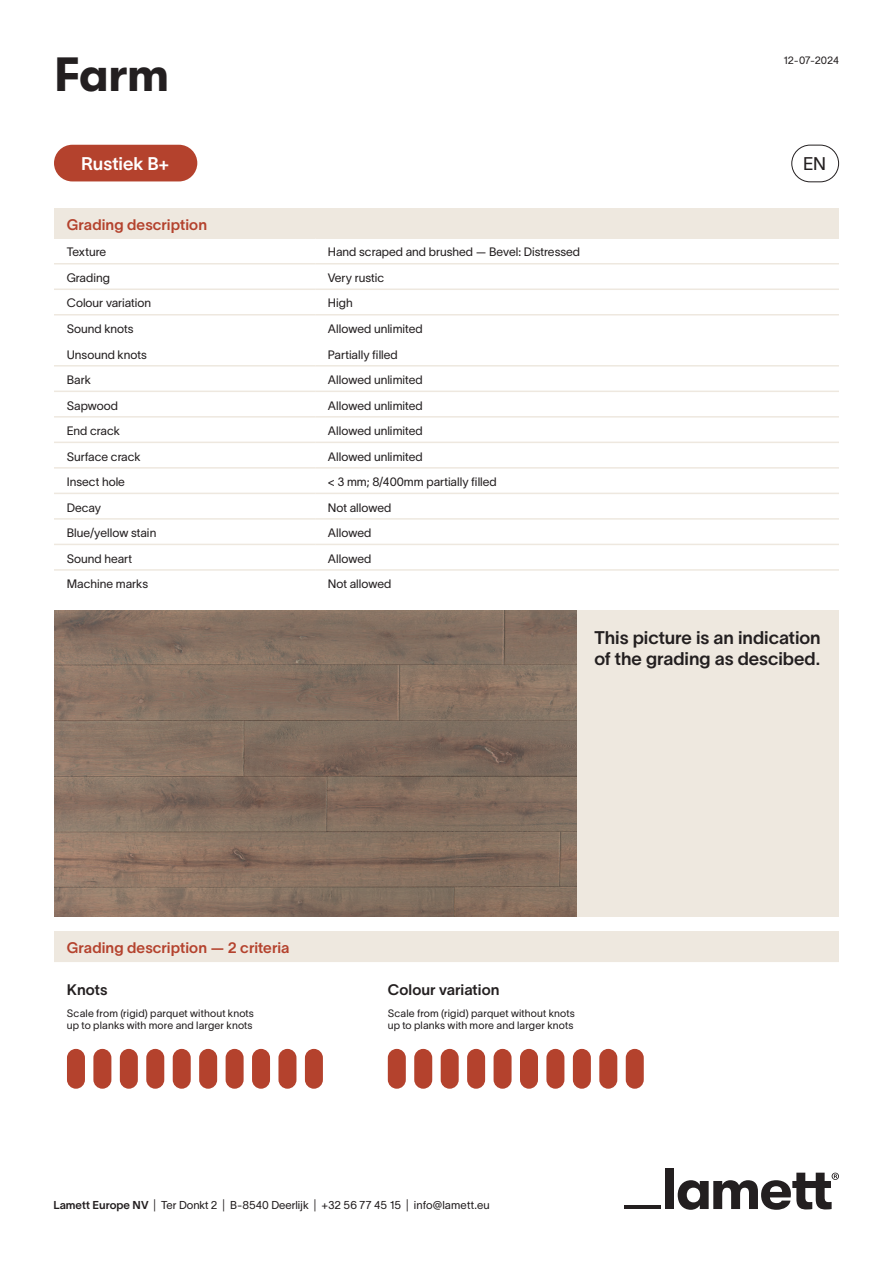
<style>
.page{position:relative;width:893px;height:1263px;background:#fff}
.page>*{position:absolute;margin:0;border:0;box-sizing:border-box;transform-origin:0 0}
.t1{font:700 48px "GT Walsheim";color:#231f20}
.t2{font:18px/21.6px "TWK Lausanne 600";letter-spacing:-.005em;color:#231f20}
.t3{font:18px "TWK Lausanne 600";letter-spacing:-.005em;color:#fff}
.t4{font:18px "TWK Lausanne 300";color:#231f20}
.t5{font:15px "TWK Lausanne 600";color:#b4422d}
.t6{font:15px "TWK Lausanne 600";color:#231f20}
.t7{font:12px "TWK Lausanne 300";color:#231f20}
.t8{font:11.25px "TWK Lausanne 300";color:#231f20}
.t9{font:10.5px/12.6px "TWK Lausanne 300";letter-spacing:.015em;color:#231f20}
.s1{font-family:"TWK Lausanne 600"}
</style>
<div class="page">
<div style="left:54px;top:145px;width:143px;height:36px;background:#b4422d;border-radius:18px"></div>
<div style="left:791px;top:145px;width:48px;height:37px;border:1px solid #231f20;border-radius:18px"></div>
<div style="left:54px;top:208px;width:785px;height:30px;background:#eee8df"></div>
<hr style="left:54px;top:237px;width:261px;height:2px;background:#eee8df">
<hr style="left:315px;top:237px;width:524px;height:2px;background:#eee8df">
<hr style="left:54px;top:263px;width:261px;height:1px;background:#eee8df">
<hr style="left:315px;top:263px;width:524px;height:1px;background:#eee8df">
<hr style="left:54px;top:288px;width:261px;height:2px;background:#eee8df">
<hr style="left:315px;top:288px;width:524px;height:2px;background:#eee8df">
<hr style="left:54px;top:314px;width:261px;height:1px;background:#eee8df">
<hr style="left:315px;top:314px;width:524px;height:1px;background:#eee8df">
<hr style="left:54px;top:365px;width:261px;height:2px;background:#eee8df">
<hr style="left:315px;top:365px;width:524px;height:2px;background:#eee8df">
<hr style="left:54px;top:391px;width:261px;height:1px;background:#eee8df">
<hr style="left:315px;top:391px;width:524px;height:1px;background:#eee8df">
<hr style="left:54px;top:416px;width:261px;height:2px;background:#eee8df">
<hr style="left:315px;top:416px;width:524px;height:2px;background:#eee8df">
<hr style="left:54px;top:442px;width:261px;height:1px;background:#eee8df">
<hr style="left:315px;top:442px;width:524px;height:1px;background:#eee8df">
<hr style="left:54px;top:467px;width:261px;height:2px;background:#eee8df">
<hr style="left:315px;top:467px;width:524px;height:2px;background:#eee8df">
<hr style="left:54px;top:493px;width:261px;height:1px;background:#eee8df">
<hr style="left:315px;top:493px;width:524px;height:1px;background:#eee8df">
<hr style="left:54px;top:518px;width:261px;height:2px;background:#eee8df">
<hr style="left:315px;top:518px;width:524px;height:2px;background:#eee8df">
<hr style="left:54px;top:544px;width:261px;height:1px;background:#eee8df">
<hr style="left:315px;top:544px;width:524px;height:1px;background:#eee8df">
<hr style="left:54px;top:569px;width:261px;height:2px;background:#eee8df">
<hr style="left:315px;top:569px;width:524px;height:2px;background:#eee8df">
<div style="left:665px;top:1168px;width:9px;height:41px;background:#231f20"></div>
<svg style="left:678px;top:1173px;width:161px;height:37px"></svg>
<hr style="left:624px;top:1205px;width:37px;height:4px;background:#231f20">
<img style="left:54px;top:610px;width:523px;height:306px">
<div style="left:577px;top:610px;width:262px;height:306px;background:#eee8df"></div>
<div style="left:54px;top:931px;width:785px;height:30px;background:#eee8df"></div>
<hr style="left:54px;top:960px;width:785px;height:2px;background:#eee8df">
<div style="left:67px;top:1049px;width:18px;height:40px;background:#b4422d;border-radius:9px"></div>
<div style="left:93px;top:1049px;width:18px;height:40px;background:#b4422d;border-radius:9px"></div>
<div style="left:120px;top:1049px;width:18px;height:40px;background:#b4422d;border-radius:9px"></div>
<div style="left:146px;top:1049px;width:18px;height:40px;background:#b4422d;border-radius:9px"></div>
<div style="left:173px;top:1049px;width:18px;height:40px;background:#b4422d;border-radius:9px"></div>
<div style="left:199px;top:1049px;width:18px;height:40px;background:#b4422d;border-radius:9px"></div>
<div style="left:226px;top:1049px;width:18px;height:40px;background:#b4422d;border-radius:9px"></div>
<div style="left:252px;top:1049px;width:18px;height:40px;background:#b4422d;border-radius:9px"></div>
<div style="left:278px;top:1049px;width:18px;height:40px;background:#b4422d;border-radius:9px"></div>
<div style="left:305px;top:1049px;width:18px;height:40px;background:#b4422d;border-radius:9px"></div>
<div style="left:388px;top:1049px;width:18px;height:40px;background:#b4422d;border-radius:9px"></div>
<div style="left:414px;top:1049px;width:18px;height:40px;background:#b4422d;border-radius:9px"></div>
<div style="left:441px;top:1049px;width:18px;height:40px;background:#b4422d;border-radius:9px"></div>
<div style="left:467px;top:1049px;width:18px;height:40px;background:#b4422d;border-radius:9px"></div>
<div style="left:494px;top:1049px;width:18px;height:40px;background:#b4422d;border-radius:9px"></div>
<div style="left:520px;top:1049px;width:18px;height:40px;background:#b4422d;border-radius:9px"></div>
<div style="left:546px;top:1049px;width:18px;height:40px;background:#b4422d;border-radius:9px"></div>
<div style="left:573px;top:1049px;width:18px;height:40px;background:#b4422d;border-radius:9px"></div>
<div style="left:599px;top:1049px;width:18px;height:40px;background:#b4422d;border-radius:9px"></div>
<div style="left:626px;top:1049px;width:18px;height:40px;background:#b4422d;border-radius:9px"></div>
<p class="t1" style="left:54px;top:47px;width:117px">Farm</p>
<p class="t9" style="left:783px;top:53px;width:57px">12-07-2024</p>
<p class="t3" style="left:81px;top:151px;width:90px">Rustiek B+</p>
<p class="t4" style="left:803px;top:151px;width:25px">EN</p>
<p class="t5" style="left:67px;top:214px;width:142px">Grading description</p>
<p class="t7" style="left:67px;top:244px;width:41px">Texture</p>
<p class="t7" style="left:328px;top:244px;width:254px">Hand scraped and brushed — Bevel: Distressed</p>
<p class="t7" style="left:67px;top:269px;width:45px">Grading</p>
<p class="t7" style="left:328px;top:269px;width:58px">Very rustic</p>
<p class="t7" style="left:67px;top:295px;width:86px">Colour variation</p>
<p class="t7" style="left:328px;top:295px;width:26px">High</p>
<p class="t7" style="left:67px;top:320px;width:68px">Sound knots</p>
<p class="t7" style="left:328px;top:320px;width:96px">Allowed unlimited</p>
<p class="t7" style="left:67px;top:346px;width:82px">Unsound knots</p>
<p class="t7" style="left:328px;top:346px;width:71px">Partially filled</p>
<p class="t7" style="left:67px;top:371px;width:26px">Bark</p>
<p class="t7" style="left:328px;top:371px;width:96px">Allowed unlimited</p>
<p class="t7" style="left:67px;top:397px;width:53px">Sapwood</p>
<p class="t7" style="left:328px;top:397px;width:96px">Allowed unlimited</p>
<p class="t7" style="left:67px;top:422px;width:55px">End crack</p>
<p class="t7" style="left:328px;top:422px;width:96px">Allowed unlimited</p>
<p class="t7" style="left:67px;top:448px;width:75px">Surface crack</p>
<p class="t7" style="left:328px;top:448px;width:96px">Allowed unlimited</p>
<p class="t7" style="left:67px;top:473px;width:60px">Insect hole</p>
<p class="t7" style="left:328px;top:473px;width:170px">&lt; 3 mm; 8/400mm partially filled</p>
<p class="t7" style="left:67px;top:499px;width:36px">Decay</p>
<p class="t7" style="left:328px;top:499px;width:65px">Not allowed</p>
<p class="t7" style="left:67px;top:524px;width:91px">Blue/yellow stain</p>
<p class="t7" style="left:328px;top:524px;width:45px">Allowed</p>
<p class="t7" style="left:67px;top:550px;width:67px">Sound heart</p>
<p class="t7" style="left:328px;top:550px;width:45px">Allowed</p>
<p class="t7" style="left:67px;top:575px;width:83px">Machine marks</p>
<p class="t7" style="left:328px;top:575px;width:65px">Not allowed</p>
<p class="t2" style="left:594px;top:625px;width:228px">This picture is an indication of the grading as descibed.</p>
<p class="t5" style="left:67px;top:937px;width:224px">Grading description — 2 criteria</p>
<p class="t6" style="left:67px;top:979px;width:42px">Knots</p>
<p class="t6" style="left:388px;top:979px;width:113px">Colour variation</p>
<p class="t9" style="left:67px;top:1006px;width:188px">Scale from (rigid) parquet without knots up to planks with more and larger knots</p>
<p class="t9" style="left:388px;top:1006px;width:188px">Scale from (rigid) parquet without knots up to planks with more and larger knots</p>
<p class="t8" style="left:53px;top:1197px;width:438px"><span class="s1">Lamett Europe NV</span> | Ter Donkt 2 | B-8540 Deerlijk | +32 56 77 45 15 | info@lamett.eu</p>
</div>
